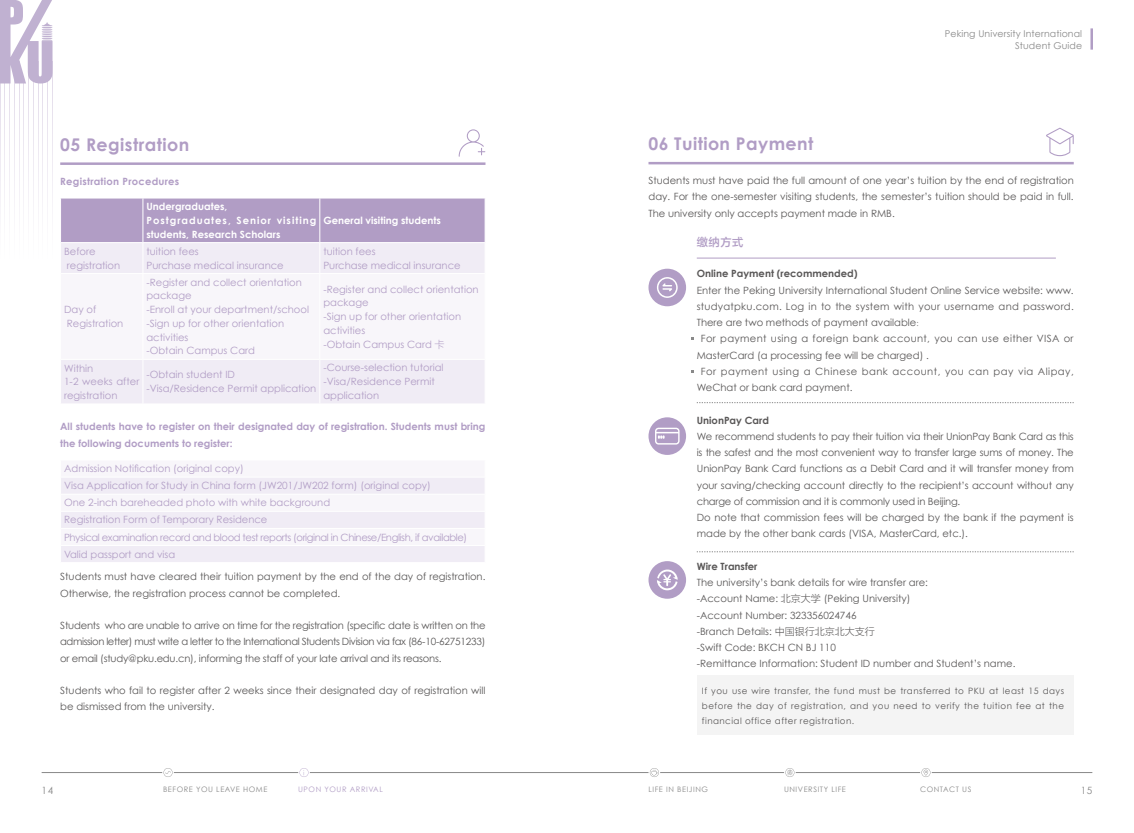
<style>
.page{position:relative;width:1134px;height:833px;background:#fff}
.page>*{position:absolute;margin:0;border:0;box-sizing:border-box;transform-origin:0 0}
.t1{font:700 17.5px "Century Gothic";letter-spacing:.025em;color:#b19dc5}
.t2{font:11.25px "FZLTZHJW GB1 0";color:#b19dc5}
.t3{font:10px/16.2px "Century Gothic";color:#595757}
.t4{font:10px/13.8px "Century Gothic";color:#b19dc5}
.t5{font:700 10px/16.2px "Century Gothic";color:#b19dc5}
.t6{font:700 10px/13.8px "Century Gothic";color:#fff}
.t7{font:10px "Century Gothic";letter-spacing:.025em;color:#595757}
.t8{font:10px "Century Gothic";letter-spacing:.035em;color:#595757}
.t9{font:10px "Century Gothic";letter-spacing:.045em;color:#595757}
.t10{font:700 10px "Century Gothic";color:#595757}
.t11{font:700 10px "Century Gothic";letter-spacing:.025em;color:#b19dc5}
.t12{font:10px "Century Gothic";color:#898989}
.t13{font:9.38px/11.2px "Century Gothic";letter-spacing:.01em;color:#898989;text-align:right}
.t14{font:8.75px/15px "Century Gothic";letter-spacing:.05em;color:#595757;text-align:justify}
.t15{font:7.5px "Century Gothic";letter-spacing:.075em;color:#898989}
.t16{font:7.5px "Century Gothic";letter-spacing:.075em;color:#b19dc5}
.s1{font-family:"FZLTXHJW GB1 0"}
.s2{font-family:"Adobe Song Std";font-weight:300}
</style>
<div class="page">
<hr style="left:648px;top:162px;width:426px;height:2px;background:#b19dc5">
<svg style="left:61px;top:478px;width:424px;height:84px"></svg>
<hr style="left:697px;top:258px;width:359px;height:1px;background:#b19dc5">
<svg style="left:697px;top:402px;width:377px;height:1px"></svg>
<svg style="left:697px;top:551px;width:377px;height:1px"></svg>
<hr style="left:60px;top:162px;width:425px;height:3px;background:#b19dc5">
<div style="left:61px;top:199px;width:424px;height:43px;background:#b19dc5"></div>
<div style="left:61px;top:243px;width:424px;height:160px;background:#f0ecf5"></div>
<div style="left:61px;top:274px;width:424px;height:85px;background:#f8f6fa"></div>
<hr style="left:143px;top:198px;width:1px;height:44px;background:#fff">
<hr style="left:319px;top:198px;width:1px;height:44px;background:#fff">
<hr style="left:143px;top:243px;width:1px;height:30px;background:#fff">
<hr style="left:319px;top:243px;width:1px;height:30px;background:#fff">
<hr style="left:60px;top:273px;width:83px;height:1px;background:#fff">
<hr style="left:143px;top:273px;width:177px;height:1px;background:#fff">
<hr style="left:143px;top:274px;width:1px;height:85px;background:#fff">
<hr style="left:320px;top:273px;width:165px;height:1px;background:#fff">
<hr style="left:319px;top:274px;width:1px;height:85px;background:#fff">
<hr style="left:60px;top:359px;width:83px;height:1px;background:#fff">
<hr style="left:143px;top:359px;width:177px;height:1px;background:#fff">
<hr style="left:143px;top:360px;width:1px;height:43px;background:#fff">
<hr style="left:320px;top:359px;width:165px;height:1px;background:#fff">
<hr style="left:319px;top:360px;width:1px;height:43px;background:#fff">
<svg style="left:459px;top:129px;width:26px;height:28px"></svg>
<svg style="left:1046px;top:128px;width:28px;height:28px"></svg>
<svg style="left:648px;top:269px;width:38px;height:37px"></svg>
<svg style="left:648px;top:417px;width:38px;height:38px"></svg>
<svg style="left:648px;top:561px;width:38px;height:38px"></svg>
<div style="left:697px;top:676px;width:377px;height:59px;background:#f4f4f4"></div>
<hr style="left:1090px;top:28px;width:3px;height:22px;background:#b19dc5">
<hr style="left:42px;top:772px;width:1050px;height:1px;background:#898989">
<div style="left:648px;top:766px;width:12px;height:12px;background:#fff;border-radius:50%"></div>
<svg style="left:299px;top:768px;width:9px;height:9px"></svg>
<svg style="left:164px;top:768px;width:9px;height:9px"></svg>
<svg style="left:785px;top:768px;width:9px;height:9px"></svg>
<svg style="left:650px;top:768px;width:9px;height:9px"></svg>
<svg style="left:921px;top:768px;width:9px;height:9px"></svg>
<hr style="left:52px;top:61px;width:1px;height:210px;background:#b19dc5">
<hr style="left:47px;top:61px;width:1px;height:210px;background:#b19dc5">
<hr style="left:43px;top:61px;width:1px;height:210px;background:#b19dc5">
<hr style="left:38px;top:61px;width:1px;height:210px;background:#b19dc5">
<hr style="left:33px;top:61px;width:1px;height:210px;background:#b19dc5">
<hr style="left:28px;top:61px;width:1px;height:210px;background:#b19dc5">
<hr style="left:24px;top:82px;width:1px;height:189px;background:#b19dc5">
<hr style="left:19px;top:61px;width:1px;height:210px;background:#b19dc5">
<hr style="left:14px;top:61px;width:1px;height:210px;background:#b19dc5">
<hr style="left:10px;top:61px;width:1px;height:210px;background:#b19dc5">
<hr style="left:5px;top:61px;width:1px;height:210px;background:#b19dc5">
<hr style="left:0;top:61px;width:1px;height:210px;background:#b19dc5">
<svg style="left:0;top:0;width:53px;height:83px"></svg>
<h1 class="t1" style="left:60px;top:133px;width:130px">05 Registration</h1>
<p class="t11" style="left:60px;top:175px;width:121px">Registration Procedures</p>
<p class="t6" style="left:146px;top:199px;width:171px">Undergraduates,<br>Postgraduates, Senior visiting students, Research Scholars</p>
<p class="t6" style="left:323px;top:213px;width:119px">General visiting students</p>
<p class="t4" style="left:64px;top:244px;width:58px">Before registration</p>
<p class="t4" style="left:146px;top:244px;width:139px">tuition fees<br>Purchase medical insurance</p>
<p class="t4" style="left:323px;top:244px;width:139px">tuition fees<br>Purchase medical insurance</p>
<p class="t4" style="left:64px;top:302px;width:61px">Day of<br>Registration</p>
<p class="t4" style="left:146px;top:275px;width:164px">-Register and collect orientation package<br>-Enroll at your department/school -Sign up for other orientation activities<br>-Obtain Campus Card</p>
<p class="t4" style="left:323px;top:282px;width:157px">-Register and collect orientation package<br>-Sign up for other orientation activities<br>-Obtain Campus Card <span class="s1">卡</span></p>
<p class="t4" style="left:64px;top:361px;width:77px">Within<br>1-2 weeks after registration</p>
<p class="t4" style="left:146px;top:368px;width:171px">-Obtain student ID<br>-Visa/Residence Permit application</p>
<p class="t4" style="left:323px;top:361px;width:122px">-Course-selection tutorial -Visa/Residence Permit application</p>
<p class="t5" style="left:60px;top:418px;width:427px">All students have to register on their designated day of registration. Students must bring the following documents to register:</p>
<p class="t4" style="left:64px;top:460px;width:405px;line-height:17.1px">Admission Notification (original copy)<br>Visa Application for Study in China form (JW201/JW202 form) (original copy)<br>One 2-inch bareheaded photo with white background<br>Registration Form of Temporary Residence<br>Physical examination record and blood test reports (original in Chinese/English, if available)<br>Valid passport and visa</p>
<p class="t3" style="left:60px;top:568px;width:427px">Students must have cleared their tuition payment by the end of the day of registration.<br>Otherwise, the registration process cannot be completed.</p>
<p class="t3" style="left:60px;top:617px;width:427px;text-align:justify">Students who are unable to arrive on time for the registration (specific date is written on the admission letter) must write a letter to the International Students Division via fax (86-10-62751233) or email (study@pku.edu.cn), informing the staff of your late arrival and its reasons.</p>
<p class="t3" style="left:60px;top:682px;width:427px">Students who fail to register after 2 weeks since their designated day of registration will be dismissed from the university.</p>
<h1 class="t1" style="left:648px;top:133px;width:166px">06 Tuition Payment</h1>
<p class="t13" style="left:945px;top:28px;width:139px">Peking University International<br>Student Guide</p>
<p class="t3" style="left:648px;top:172px;width:427px;text-align:justify">Students must have paid the full amount of one year’s tuition by the end of registration day. For the one-semester visiting students, the semester’s tuition should be paid in full.<br>The university only accepts payment made in RMB.</p>
<p class="t2" style="left:697px;top:236px;width:48px">缴纳方式</p>
<p class="t10" style="left:697px;top:267px;width:162px">Online Payment (recommended)</p>
<p class="t3" style="left:697px;top:282px;width:378px">Enter the Peking University International Student Online Service website: www.</p>
<p class="t7" style="left:697px;top:300px;width:378px">studyatpku.com. Log in to the system with your username and password.</p>
<p class="t3" style="left:697px;top:314px;width:223px">There are two methods of payment available<span class="s2">:</span></p>
<p class="t8" style="left:701px;top:332px;width:374px">For payment using a foreign bank account, you can use either VISA or</p>
<p class="t3" style="left:697px;top:347px;width:234px">MasterCard (a processing fee will be charged) .</p>
<p class="t9" style="left:701px;top:365px;width:374px">For payment using a Chinese bank account, you can pay via Alipay,</p>
<p class="t3" style="left:697px;top:379px;width:157px">WeChat or bank card payment.</p>
<p class="t10" style="left:697px;top:414px;width:74px">UnionPay Card</p>
<p class="t3" style="left:697px;top:428px;width:379px">We recommend students to pay their tuition via their UnionPay Bank Card as this is the safest and the most convenient way to transfer large sums of money. The UnionPay Bank Card functions as a Debit Card and it will transfer money from your saving/checking account directly to the recipient’s account without any charge of commission and it is commonly used in Beijing.<br>Do note that commission fees will be charged by the bank if the payment is made by the other bank cards (VISA, MasterCard, etc.).</p>
<p class="t10" style="left:697px;top:560px;width:62px">Wire Transfer</p>
<p class="t3" style="left:697px;top:574px;width:320px">The university’s bank details for wire transfer are:<br>-Account Name: <span class="s1">北京大学</span> (Peking University)<br>-Account Number: 323356024746<br>-Branch Details: <span class="s1">中国银行北京北大支行<br></span>-Swift Code: BKCH CN BJ 110<br>-Remittance Information: Student ID number and Student’s name.</p>
<p class="t14" style="left:702px;top:682px;width:364px">If you use wire transfer, the fund must be transferred to PKU at least 15 days before the day of registration, and you need to verify the tuition fee at the financial office after registration.</p>
<p class="t12" style="left:42px;top:784px;width:13px">14</p>
<p class="t15" style="left:163px;top:784px;width:106px">BEFORE YOU LEAVE HOME</p>
<p class="t16" style="left:298px;top:785px;width:86px">UPON YOUR ARRIVAL</p>
<p class="t15" style="left:648px;top:785px;width:61px">LIFE IN BEIJING</p>
<p class="t15" style="left:784px;top:785px;width:63px">UNIVERSITY LIFE</p>
<p class="t15" style="left:920px;top:785px;width:53px">CONTACT US</p>
<p class="t12" style="left:1081px;top:784px;width:13px">15</p>
</div>
